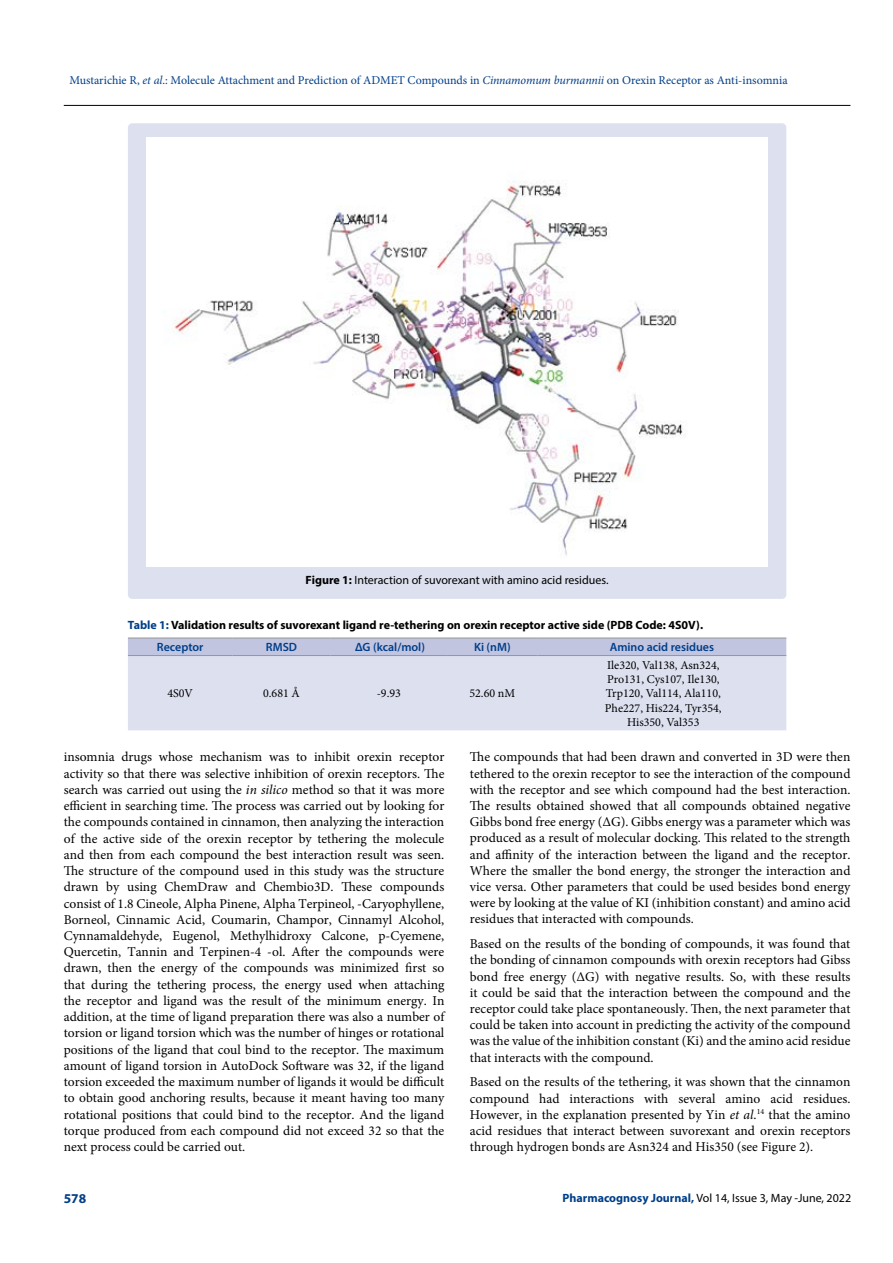
<style>
.page{position:relative;width:893px;height:1263px;background:#fff}
.page>*{position:absolute;margin:0;border:0;box-sizing:border-box;transform-origin:0 0}
.t1{font:13.5px/16.2px "Minion Pro";color:#000;text-align:justify}
.t2{font:700 13.5px "Myriad Pro";color:#003e88}
.t3{font:12px/14.4px "Minion Pro";color:#000;text-align:center}
.t4{font:12px "Minion Pro";color:#003e88}
.t5{font:12px "Myriad Pro";color:#000}
.t6{font:700 12px "Myriad Pro";color:#000}
.t7{font:600 12px "Myriad Pro";color:#003e88}
.s1{font-style:italic}
.s2{font-weight:700}
.s3{color:#003e88}
.s4{font-weight:700;color:#003e88}
</style>
<div class="page">
<hr style="left:64px;top:105px;width:786px;height:1px;background:#000">
<div style="left:128px;top:123px;width:658px;height:476px;background:#dde0ef;border-radius:4px"></div>
<img style="left:146px;top:138px;width:622px;height:429px">
<div style="left:128px;top:639px;width:658px;height:16px;background:#c1c5e0"></div>
<div style="left:128px;top:656px;width:658px;height:74px;background:#dde0ef"></div>
<hr style="left:128px;top:638px;width:104px;height:1px;background:#939598">
<hr style="left:232px;top:638px;width:99px;height:1px;background:#939598">
<hr style="left:331px;top:638px;width:116px;height:1px;background:#939598">
<hr style="left:447px;top:638px;width:91px;height:1px;background:#939598">
<hr style="left:538px;top:638px;width:248px;height:1px;background:#939598">
<hr style="left:128px;top:655px;width:104px;height:1px;background:#939598">
<hr style="left:232px;top:655px;width:99px;height:1px;background:#939598">
<hr style="left:331px;top:655px;width:116px;height:1px;background:#939598">
<hr style="left:447px;top:655px;width:91px;height:1px;background:#939598">
<hr style="left:538px;top:655px;width:248px;height:1px;background:#939598">
<p class="t4" style="left:69px;top:72px;width:720px">Mustarichie R, <span class="s1">et al</span>.: Molecule Attachment and Prediction of ADMET Compounds in <span class="s1">Cinnamomum burmannii</span> on Orexin Receptor as Anti-insomnia</p>
<p class="t5" style="left:306px;top:573px;width:304px"><span class="s2">Figure 1:</span> Interaction of suvorexant with amino acid residues.</p>
<p class="t6" style="left:128px;top:617px;width:577px"><span class="s3">Table 1:</span> Validation results of suvorexant ligand re-tethering on orexin receptor active side (PDB Code: 4S0V).</p>
<p class="t7" style="left:157px;top:640px;width:48px">Receptor</p>
<p class="t7" style="left:266px;top:640px;width:33px">RMSD</p>
<p class="t7" style="left:355px;top:640px;width:71px">ΔG (kcal/mol)</p>
<p class="t7" style="left:474px;top:640px;width:38px">Ki (nM)</p>
<p class="t7" style="left:610px;top:640px;width:106px">Amino acid residues</p>
<p class="t3" style="left:167px;top:686px;width:27px">4S0V</p>
<p class="t3" style="left:263px;top:686px;width:38px">0.681 Å</p>
<p class="t3" style="left:377px;top:686px;width:26px">-9.93</p>
<p class="t3" style="left:469px;top:686px;width:47px">52.60 nM</p>
<p class="t3" style="left:605px;top:657px;width:118px">Ile320, Val138, Asn324,<br>Pro131, Cys107, Ile130,<br>Trp120, Val114, Ala110,<br>Phe227, His224, Tyr354,<br>His350, Val353</p>
<p class="t1" style="left:64px;top:749px;width:382px">insomnia drugs whose mechanism was to inhibit orexin receptor activity so that there was selective inhibition of orexin receptors. The search was carried out using the <span class="s1">in silico</span> method so that it was more efficient in searching time. The process was carried out by looking for the compounds contained in cinnamon, then analyzing the interaction of the active side of the orexin receptor by tethering the molecule and then from each compound the best interaction result was seen.<br>The structure of the compound used in this study was the structure drawn by using ChemDraw and Chembio3D. These compounds consist of 1.8 Cineole, Alpha Pinene, Alpha Terpineol, -Caryophyllene, Borneol, Cinnamic Acid, Coumarin, Champor, Cinnamyl Alcohol, Cynnamaldehyde, Eugenol, Methylhidroxy Calcone, p-Cyemene, Quercetin, Tannin and Terpinen-4 -ol. After the compounds were drawn, then the energy of the compounds was minimized first so that during the tethering process, the energy used when attaching the receptor and ligand was the result of the minimum energy. In addition, at the time of ligand preparation there was also a number of torsion or ligand torsion which was the number of hinges or rotational positions of the ligand that coul bind to the receptor. The maximum amount of ligand torsion in AutoDock Software was 32, if the ligand torsion exceeded the maximum number of ligands it would be difficult to obtain good anchoring results, because it meant having too many rotational positions that could bind to the receptor. And the ligand torque produced from each compound did not exceed 32 so that the next process could be carried out.</p>
<p class="t1" style="left:470px;top:749px;width:382px">The compounds that had been drawn and converted in 3D were then tethered to the orexin receptor to see the interaction of the compound with the receptor and see which compound had the best interaction.<br>The results obtained showed that all compounds obtained negative Gibbs bond free energy (ΔG). Gibbs energy was a parameter which was produced as a result of molecular docking. This related to the strength and affinity of the interaction between the ligand and the receptor.<br>Where the smaller the bond energy, the stronger the interaction and vice versa. Other parameters that could be used besides bond energy were by looking at the value of KI (inhibition constant) and amino acid residues that interacted with compounds.</p>
<p class="t1" style="left:470px;top:936px;width:382px">Based on the results of the bonding of compounds, it was found that the bonding of cinnamon compounds with orexin receptors had Gibss bond free energy (ΔG) with negative results. So, with these results it could be said that the interaction between the compound and the receptor could take place spontaneously. Then, the next parameter that could be taken into account in predicting the activity of the compound was the value of the inhibition constant (Ki) and the amino acid residue that interacts with the compound.</p>
<p class="t1" style="left:470px;top:1074px;width:382px">Based on the results of the tethering, it was shown that the cinnamon compound had interactions with several amino acid residues.<br>However, in the explanation presented by Yin <span class="s1">et al</span>.<sup>14</sup> that the amino acid residues that interact between suvorexant and orexin receptors through hydrogen bonds are Asn324 and His350 (see Figure 2).</p>
<p class="t2" style="left:64px;top:1189px;width:24px">578</p>
<p class="t5" style="left:562px;top:1190px;width:290px"><span class="s4">Pharmacognosy Journal,</span> Vol 14, Issue 3, May -June, 2022</p>
</div>
